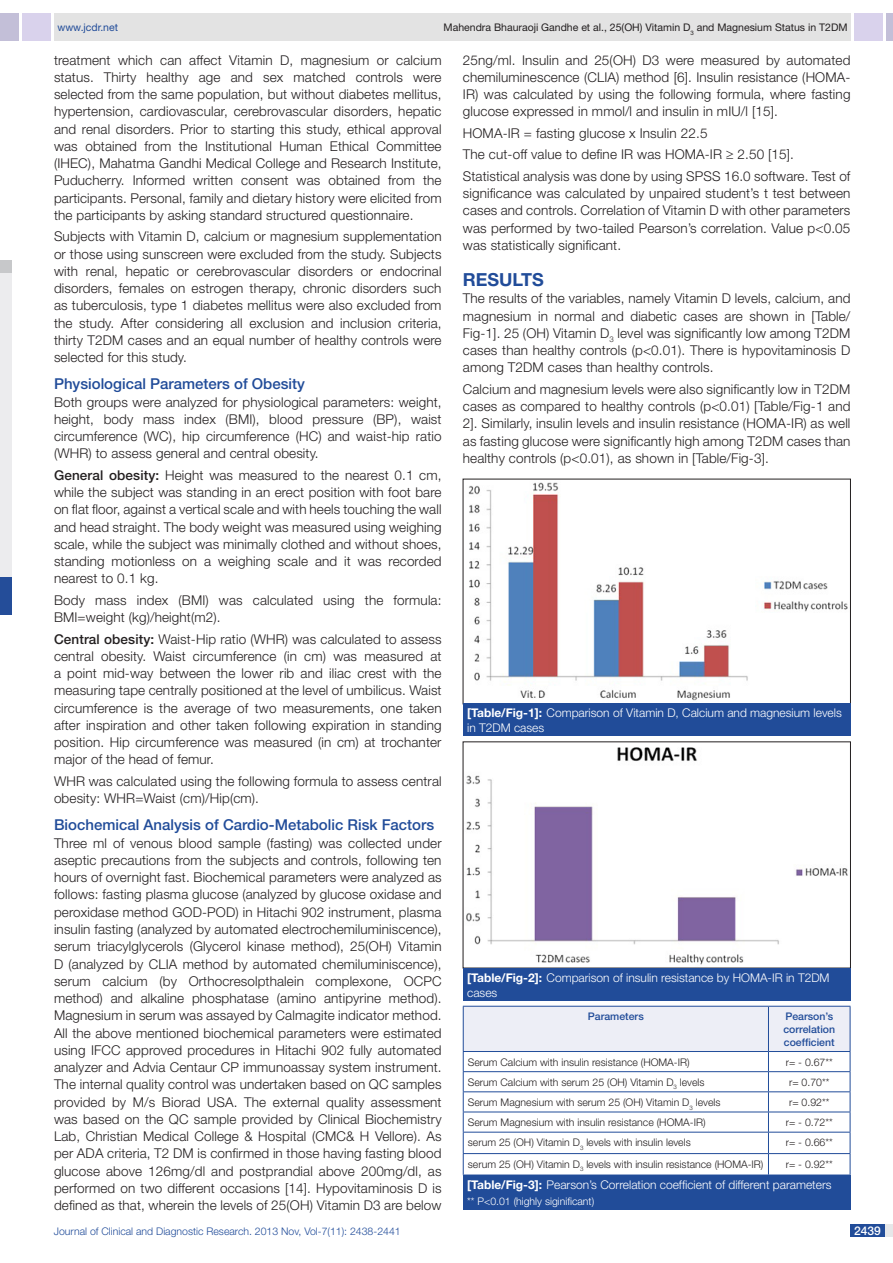
<style>
.page{position:relative;width:893px;height:1263px;background:#fff}
.page>*{position:absolute;margin:0;border:0;box-sizing:border-box;transform-origin:0 0}
.Level_1{font:700 18px "Helvetica Neue";color:#214c99}
.Body_text{font:500 15px "Helvetica Neue";color:#214c99}
.Body_text-2{font:300 13.5px/17.2px "Helvetica Neue";letter-spacing:.01em;color:#231f20;text-align:justify}
.Table_text{font:300 12px "Helvetica Neue";color:#fff}
.t1{font:500 12px "Helvetica Neue";color:#fff}
.Table_text-2{font:300 10.5px "Helvetica Neue";color:#231f20}
.t2{font:10.5px "Helvetica Neue";color:#231f20}
.t3{font:300 10.5px "Helvetica Neue";color:#214c99}
.Table_text-3{font:500 10.5px "Helvetica Neue";color:#214c99}
.Table_text-4{font:300 10.5px "Helvetica Neue";color:#fff}
.t4{font:10.5px "Helvetica Neue";color:#214c99}
.s1{font-weight:500}
.s2{font-weight:700}
</style>
<div class="page">
<div style="left:54px;top:13px;width:796px;height:28px;background:#e3e3e3"></div>
<div style="left:0;top:13px;width:19px;height:28px;background:#c3bfd8"></div>
<div style="left:22px;top:13px;width:29px;height:28px;background:#d9d2ec"></div>
<div style="left:886px;top:13px;width:7px;height:28px;background:#c3bfd8"></div>
<div style="left:854px;top:13px;width:29px;height:28px;background:#d9d2ec"></div>
<div style="left:850px;top:1224px;width:43px;height:13px;background:#e6e7e9"></div>
<div style="left:850px;top:1224px;width:35px;height:13px;background:#214c99"></div>
<div style="left:0;top:271px;width:11px;height:306px;background:#ececee"></div>
<div style="left:0;top:260px;width:11px;height:12px;background:#c7c8ca"></div>
<div style="left:0;top:577px;width:11px;height:37px;background:#244d99"></div>
<img style="left:468px;top:482px;width:380px;height:219px">
<div style="left:463px;top:703px;width:387px;height:33px;background:#214c99"></div>
<img style="left:466px;top:747px;width:382px;height:218px">
<div style="left:463px;top:968px;width:387px;height:33px;background:#214c99"></div>
<svg style="left:463px;top:1006px;width:388px;height:169px"></svg>
<div style="left:463px;top:1175px;width:387px;height:34px;background:#214c99"></div>
<p class="t4" style="left:57px;top:21px;width:62px">www.jcdr.net</p>
<p class="t2" style="left:444px;top:21px;width:405px">Mahendra Bhauraoji Gandhe et al., 25(OH) Vitamin D<sub>3</sub> and Magnesium Status in T2DM</p>
<p class="Body_text-2" style="left:54px;top:51px;width:389px">treatment which can affect Vitamin D, magnesium or calcium status. Thirty healthy age and sex matched controls were selected from the same population, but without diabetes mellitus, hypertension, cardiovascular, cerebrovascular disorders, hepatic and renal disorders. Prior to starting this study, ethical approval was obtained from the Institutional Human Ethical Committee (IHEC), Mahatma Gandhi Medical College and Research Institute, Puducherry. Informed written consent was obtained from the participants. Personal, family and dietary history were elicited from the participants by asking standard structured questionnaire.</p>
<p class="Body_text-2" style="left:54px;top:228px;width:389px">Subjects with Vitamin D, calcium or magnesium supplementation or those using sunscreen were excluded from the study. Subjects with renal, hepatic or cerebrovascular disorders or endocrinal disorders, females on estrogen therapy, chronic disorders such as tuberculosis, type 1 diabetes mellitus were also excluded from the study. After considering all exclusion and inclusion criteria, thirty T2DM cases and an equal number of healthy controls were selected for this study.</p>
<p class="Body_text" style="left:54px;top:375px;width:252px">Physiological Parameters of Obesity</p>
<p class="Body_text-2" style="left:54px;top:393px;width:389px">Both groups were analyzed for physiological parameters: weight, height, body mass index (BMI), blood pressure (BP), waist circumference (WC), hip circumference (HC) and waist-hip ratio (WHR) to assess general and central obesity.</p>
<p class="Body_text-2" style="left:54px;top:466px;width:389px"><span class="s1">General obesity:</span> Height was measured to the nearest 0.1 cm, while the subject was standing in an erect position with foot bare on flat floor, against a vertical scale and with heels touching the wall and head straight. The body weight was measured using weighing scale, while the subject was minimally clothed and without shoes, standing motionless on a weighing scale and it was recorded nearest to 0.1 kg.</p>
<p class="Body_text-2" style="left:54px;top:591px;width:389px">Body mass index (BMI) was calculated using the formula:<br>BMI=weight (kg)/height(m2).</p>
<p class="Body_text-2" style="left:54px;top:630px;width:389px"><span class="s1">Central obesity:</span> Waist-Hip ratio (WHR) was calculated to assess central obesity. Waist circumference (in cm) was measured at a point mid-way between the lower rib and iliac crest with the measuring tape centrally positioned at the level of umbilicus. Waist circumference is the average of two measurements, one taken after inspiration and other taken following expiration in standing position. Hip circumference was measured (in cm) at trochanter major of the head of femur.</p>
<p class="Body_text-2" style="left:54px;top:772px;width:389px">WHR was calculated using the following formula to assess central obesity: WHR=Waist (cm)/Hip(cm).</p>
<p class="Body_text" style="left:54px;top:816px;width:382px">Biochemical Analysis of Cardio-Metabolic Risk Factors</p>
<p class="Body_text-2" style="left:54px;top:834px;width:389px">Three ml of venous blood sample (fasting) was collected under aseptic precautions from the subjects and controls, following ten hours of overnight fast. Biochemical parameters were analyzed as follows: fasting plasma glucose (analyzed by glucose oxidase and peroxidase method GOD-POD) in Hitachi 902 instrument, plasma insulin fasting (analyzed by automated electrochemiluminiscence), serum triacylglycerols (Glycerol kinase method), 25(OH) Vitamin D (analyzed by CLIA method by automated chemiluminiscence), serum calcium (by Orthocresolpthalein complexone, OCPC method) and alkaline phosphatase (amino antipyrine method).<br>Magnesium in serum was assayed by Calmagite indicator method.<br>All the above mentioned biochemical parameters were estimated using IFCC approved procedures in Hitachi 902 fully automated analyzer and Advia Centaur CP immunoassay system instrument.<br>The internal quality control was undertaken based on QC samples provided by M/s Biorad USA. The external quality assessment was based on the QC sample provided by Clinical Biochemistry Lab, Christian Medical College &amp; Hospital (CMC&amp; H Vellore). As per ADA criteria, T2 DM is confirmed in those having fasting blood glucose above 126mg/dl and postprandial above 200mg/dl, as performed on two different occasions [14]. Hypovitaminosis D is defined as that, wherein the levels of 25(OH) Vitamin D3 are below</p>
<p class="Body_text-2" style="left:463px;top:51px;width:389px">25ng/ml. Insulin and 25(OH) D3 were measured by automated chemiluminescence (CLIA) method [6]. Insulin resistance (HOMA-IR) was calculated by using the following formula, where fasting glucose expressed in mmol/l and insulin in mIU/l [15].</p>
<p class="Body_text-2" style="left:463px;top:124px;width:246px">HOMA-IR = fasting glucose x Insulin 22.5</p>
<p class="Body_text-2" style="left:463px;top:146px;width:333px">The cut-off value to define IR was HOMA-IR ≥ 2.50 [15].</p>
<p class="Body_text-2" style="left:463px;top:167px;width:389px">Statistical analysis was done by using SPSS 16.0 software. Test of significance was calculated by unpaired student’s t test between cases and controls. Correlation of Vitamin D with other parameters was performed by two-tailed Pearson’s correlation. Value p&lt;0.05 was statistically significant.</p>
<p class="Level_1" style="left:463px;top:269px;width:71px">Results</p>
<p class="Body_text-2" style="left:463px;top:290px;width:389px">The results of the variables, namely Vitamin D levels, calcium, and magnesium in normal and diabetic cases are shown in [Table/ Fig-1]. 25 (OH) Vitamin D<sub>3</sub> level was significantly low among T2DM cases than healthy controls (p&lt;0.01). There is hypovitaminosis D among T2DM cases than healthy controls.</p>
<p class="Body_text-2" style="left:463px;top:380px;width:389px">Calcium and magnesium levels were also significantly low in T2DM cases as compared to healthy controls (p&lt;0.01) [Table/Fig-1 and 2]. Similarly, insulin levels and insulin resistance (HOMA-IR) as well as fasting glucose were significantly high among T2DM cases than healthy controls (p&lt;0.01), as shown in [Table/Fig-3].</p>
<p class="Table_text" style="left:467px;top:705px;width:376px"><span class="s2">[Table/Fig-1]:</span> Comparison of Vitamin D, Calcium and magnesium levels</p>
<p class="Table_text" style="left:467px;top:720px;width:79px">in T2DM cases</p>
<p class="Table_text" style="left:467px;top:970px;width:364px"><span class="s2">[Table/Fig-2]:</span> Comparison of insulin resistance by HOMA-IR in T2DM</p>
<p class="Table_text" style="left:467px;top:985px;width:32px">cases</p>
<p class="Table_text-3" style="left:588px;top:1010px;width:57px">Parameters</p>
<p class="Table_text-3" style="left:785px;top:1010px;width:49px">Pearson’s</p>
<p class="Table_text-3" style="left:783px;top:1023px;width:53px">correlation</p>
<p class="Table_text-3" style="left:784px;top:1035px;width:52px">coefficient</p>
<p class="Table_text-2" style="left:468px;top:1055px;width:223px">Serum Calcium with insulin resistance (HOMA-IR)</p>
<p class="Table_text-2" style="left:786px;top:1055px;width:49px">r= - 0.67**</p>
<p class="Table_text-2" style="left:468px;top:1076px;width:238px">Serum Calcium with serum 25 (OH) Vitamin D<sub>3</sub> levels</p>
<p class="Table_text-2" style="left:789px;top:1076px;width:42px">r= 0.70**</p>
<p class="Table_text-2" style="left:468px;top:1096px;width:254px">Serum Magnesium with serum 25 (OH) Vitamin D<sub>3</sub> levels</p>
<p class="Table_text-2" style="left:789px;top:1096px;width:42px">r= 0.92**</p>
<p class="Table_text-2" style="left:468px;top:1116px;width:239px">Serum Magnesium with insulin resistance (HOMA-IR)</p>
<p class="Table_text-2" style="left:786px;top:1116px;width:49px">r= - 0.72**</p>
<p class="Table_text-2" style="left:468px;top:1136px;width:224px">serum 25 (OH) Vitamin D<sub>3</sub> levels with insulin levels</p>
<p class="Table_text-2" style="left:786px;top:1136px;width:49px">r= - 0.66**</p>
<p class="Table_text-2" style="left:468px;top:1157px;width:297px">serum 25 (OH) Vitamin D<sub>3</sub> levels with insulin resistance (HOMA-IR)</p>
<p class="Table_text-2" style="left:786px;top:1157px;width:49px">r= - 0.92**</p>
<p class="Table_text" style="left:467px;top:1177px;width:366px"><span class="s2">[Table/Fig-3]:</span> Pearson’s Correlation coefficient of different parameters</p>
<p class="Table_text-4" style="left:467px;top:1195px;width:129px">** P&lt;0.01 (highly siginificant)</p>
<p class="t3" style="left:54px;top:1225px;width:348px">Journal of Clinical and Diagnostic Research. 2013 Nov, Vol-7(11): 2438-2441</p>
<p class="t1" style="left:854px;top:1223px;width:28px">2439</p>
</div>
